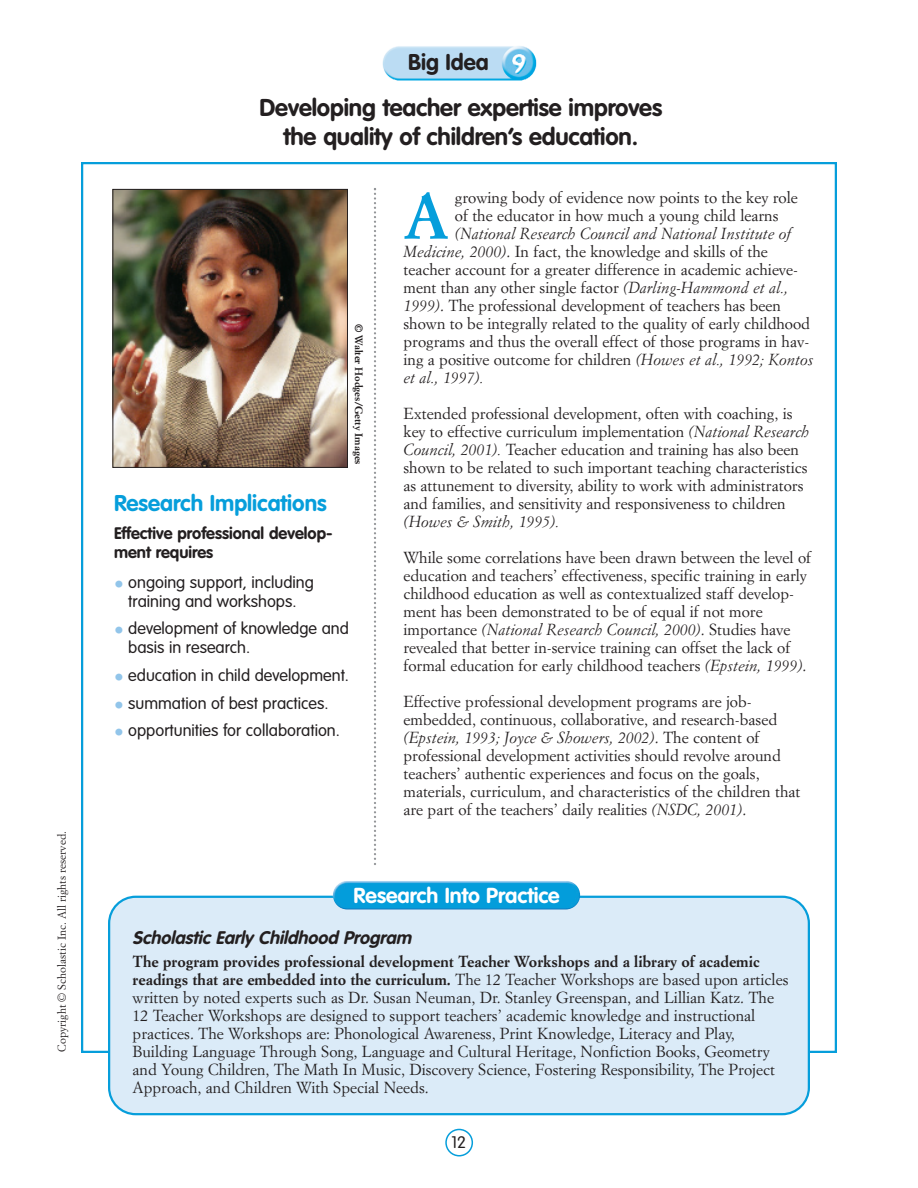
<style>
.page{position:relative;width:918px;height:1188px;background:#fff}
.page>*{position:absolute;margin:0;border:0;box-sizing:border-box;transform-origin:0 0}
.t1{font:700 62.7px "Simoncini Garamond";color:#069edb}
.t2{font:700 24px/28.8px "VAG Rounded";letter-spacing:-.005em;color:#231f20;text-align:center}
.t3{font:700 22.5px "VAG Rounded";color:#069edb}
.t4{font:700 22.5px "VAG Rounded";color:#231f20}
.t5{font:700 21.3px "VAG Rounded";color:#fff}
.t6{font:italic 700 18px "VAG Rounded";color:#231f20}
.t7{font:300 16.5px/18.8px "VAG Rounded";color:#231f20;text-align:center}
.t8{font:700 16.5px/19.8px "VAG Rounded";color:#231f20}
.t9{font:15.75px/18px "Simoncini Garamond";color:#231f20}
.t10{font:italic 15.75px "Simoncini Garamond";color:#231f20}
.t11{font:11.25px "Simoncini Garamond";color:#231f20}
.t12{font:700 10.5px "Simoncini Garamond";color:#231f20}
.s1{font-weight:900;font-size:19.5px;color:#92c5ea}
.s2{font-style:italic}
.s3{font-weight:700}
</style>
<div class="page">
<div style="left:108px;top:896px;width:702px;height:219px;background:#dbebf8"></div>
<img style="left:382px;top:46px;width:155px;height:35px">
<img style="left:114px;top:191px;width:232px;height:275px">
<div style="left:112px;top:189px;width:236px;height:279px;border:1px solid #231f20"></div>
<svg style="left:374px;top:188px;width:2px;height:677px"></svg>
<img style="left:333px;top:881px;width:247px;height:28px">
<svg style="left:445px;top:1129px;width:28px;height:27px"></svg>
<p class="t11" style="left:57px;top:1052px;width:222px;rotate:-90deg">Copyright © Scholastic Inc. All rights reserved.</p>
<h3 class="t4" style="left:408px;top:52px;width:82px">Big Idea</h3>
<h2 class="t2" style="left:259px;top:95px;width:404px">Developing teacher expertise improves the quality of children’s education.</h2>
<p class="t12" style="left:363px;top:324px;width:143px;rotate:90deg">© Walter Hodges/Getty Images</p>
<h3 class="t3" style="left:114px;top:493px;width:214px">Research Implications</h3>
<p class="t8" style="left:114px;top:524px;width:220px">Effective professional develop&shy;ment requires</p>
<p class="t7" style="left:114px;top:574px;width:201px"><span class="s1">•</span> ongoing support, including training and workshops.</p>
<p class="t7" style="left:128px;top:620px;width:222px;text-align:left;text-indent:-14px"><span class="s1">•</span> development of knowledge and basis in research.</p>
<p class="t7" style="left:114px;top:667px;width:237px"><span class="s1">•</span> education in child development.</p>
<p class="t7" style="left:114px;top:695px;width:216px"><span class="s1">•</span> summation of best practices.</p>
<p class="t7" style="left:114px;top:722px;width:227px"><span class="s1">•</span> opportunities for collaboration.</p>
<h1 class="t1" style="left:404px;top:190px;width:47px">A</h1>
<p class="t9" style="left:455px;top:189px;width:344px">growing body of evidence now points to the key role of the educator in how much a young child learns</p>
<p class="t9" style="left:404px;top:225px;width:411px;text-indent:51px"><span class="s2">(National Research Council and National Institute of Medicine, 2000)</span>. In fact, the knowledge and skills of the teacher account for a greater difference in academic achieve&shy;ment than any other single factor <span class="s2">(Darling-Hammond et al., 1999)</span>. The professional development of teachers has been shown to be integrally related to the quality of early childhood programs and thus the overall effect of those programs in hav&shy;ing a positive outcome for children <span class="s2">(Howes et al., 1992; Kontos et al., 1997).</span></p>
<p class="t9" style="left:404px;top:405px;width:407px">Extended professional development, often with coaching, is key to effective curriculum implementation <span class="s2">(National Research Council, 2001).</span> Teacher education and training has also been shown to be related to such important teaching characteristics as attunement to diversity, ability to work with administrators and families, and sensitivity and responsiveness to children</p>
<p class="t10" style="left:404px;top:515px;width:157px">(Howes &amp; Smith, 1995).</p>
<p class="t9" style="left:404px;top:549px;width:409px">While some correlations have been drawn between the level of education and teachers’ effectiveness, specific training in early childhood education as well as contextualized staff develop&shy;ment has been demonstrated to be of equal if not more importance <span class="s2">(National Research Council, 2000)</span>. Studies have revealed that better in-service training can offset the lack of formal education for early childhood teachers <span class="s2">(Epstein, 1999)</span>.</p>
<p class="t9" style="left:404px;top:693px;width:398px">Effective professional development programs are job&shy;embedded, continuous, collaborative, and research-based <span class="s2">(Epstein, 1993; Joyce &amp; Showers, 2002)</span>. The content of professional development activities should revolve around teachers’ authentic experiences and focus on the goals, materials, curriculum, and characteristics of the children that are part of the teachers’ daily realities <span class="s2">(NSDC, 2001)</span>.</p>
<h3 class="t5" style="left:354px;top:886px;width:208px">Research Into Practice</h3>
<p class="t6" style="left:133px;top:930px;width:280px">Scholastic Early Childhood Program</p>
<p class="t9" style="left:133px;top:954px;width:657px"><span class="s3">The program provides professional development Teacher Workshops and a library of academic readings that are embedded into the curriculum.</span> The 12 Teacher Workshops are based upon articles written by noted experts such as Dr. Susan Neuman, Dr. Stanley Greenspan, and Lillian Katz. The 12 Teacher Workshops are designed to support teachers’ academic knowledge and instructional practices. The Workshops are: Phonological Awareness, Print Knowledge, Literacy and Play, Building Language Through Song, Language and Cultural Heritage, Nonfiction Books, Geometry and Young Children, The Math In Music, Discovery Science, Fostering Responsibility, The Project Approach, and Children With Special Needs.</p>
<p class="t7" style="left:451px;top:1134px;width:16px">12</p>
</div>
